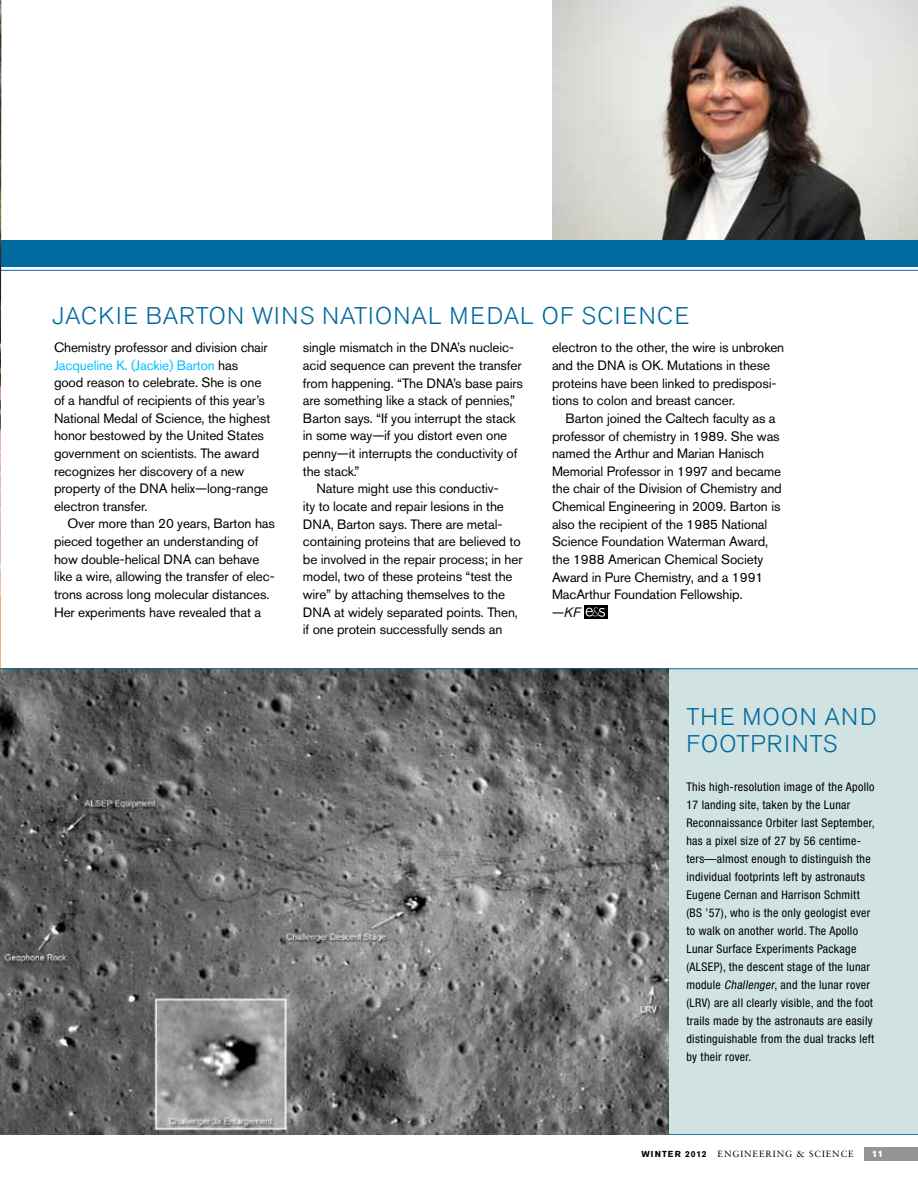
<style>
.page{position:relative;width:918px;height:1188px;background:#fff}
.page>*{position:absolute;margin:0;border:0;box-sizing:border-box;transform-origin:0 0}
.t1{font:300 24px/27px "Akzidenz Grotesk Pro";letter-spacing:.06em;color:#006a9e}
.t2{font:13.5px/17.7px "Akzidenz Grotesk Pro";letter-spacing:-.01em;color:#000}
.t3{font:condensed 12px/18px "Helvetica Neue";letter-spacing:.025em;color:#000}
.t4{font:9px "Sabon LT Std";letter-spacing:.1em;color:#000}
.t5{font:9px "Akzidenz Grotesk Pro Super";color:#fff}
.s1{color:#00bfff}
.s2{font-style:italic}
.s3{font-family:"Akzidenz Grotesk Pro";font-weight:700;font-size:8.7px}
</style>
<div class="page">
<img style="left:552px;top:0;width:366px;height:240px">
<div style="left:0;top:240px;width:918px;height:27px;background:#006a9e"></div>
<hr style="left:0;top:270px;width:918px;height:1px;background:#006a9e">
<div style="left:864px;top:1147px;width:54px;height:14px;background:#939598"></div>
<div style="left:584px;top:605px;width:23px;height:14px;background:#000"></div>
<svg style="left:586px;top:607px;width:19px;height:10px"></svg>
<hr style="left:0;top:1134px;width:918px;height:1px;background:#006a9e">
<img style="left:0;top:0;width:1px;height:668px">
<div style="left:650px;top:669px;width:268px;height:465px;background:#d0e2e1"></div>
<img style="left:0;top:669px;width:668px;height:466px">
<hr style="left:0;top:668px;width:918px;height:1px;background:#006a9e">
<h1 class="t1" style="left:53px;top:302px;width:638px">JACKIE BARTON WINS NATIONAL MEDAL OF SCIENCE</h1>
<p class="t2" style="left:54px;top:339px;width:218px">Chemistry professor and division chair <span class="s1">Jacqueline K. (Jackie) Barton</span> has good reason to celebrate. She is one of a handful of recipients of this year’s National Medal of Science, the highest honor bestowed by the United States government on scientists. The award recognizes her discovery of a new property of the DNA helix—long-range electron transfer.</p>
<p class="t2" style="left:54px;top:515px;width:223px;text-indent:14px">Over more than 20 years, Barton has pieced together an understanding of how double-helical DNA can behave like a wire, allowing the transfer of elec&shy;trons across long molecular distances.<br>H er experiments have revealed that a</p>
<p class="t2" style="left:303px;top:339px;width:213px">single mismatch in the DNA’s nucleic-</p>
<p class="t2" style="left:303px;top:356px;width:220px">acid sequence can prevent the transfer</p>
<p class="t2" style="left:303px;top:374px;width:222px">from happening. “The DNA’s base pairs</p>
<p class="t2" style="left:303px;top:392px;width:214px">are something like a stack of pennies,”</p>
<p class="t2" style="left:303px;top:409px;width:214px">Barton says. “If you interrupt the stack</p>
<p class="t2" style="left:303px;top:427px;width:206px">in some way—if you distort even one</p>
<p class="t2" style="left:303px;top:444px;width:216px">penny—it interrupts the conductivity of</p>
<p class="t2" style="left:303px;top:462px;width:58px">the stack.”</p>
<p class="t2" style="left:316px;top:480px;width:184px">Nature might use this conductiv-</p>
<p class="t2" style="left:303px;top:497px;width:203px">ity to locate and repair lesions in the</p>
<p class="t2" style="left:303px;top:515px;width:201px">DNA, Barton says. There are metal-</p>
<p class="t2" style="left:303px;top:533px;width:219px">containing proteins that are believed to</p>
<p class="t2" style="left:303px;top:550px;width:221px">be involved in the repair process; in her</p>
<p class="t2" style="left:303px;top:568px;width:211px">model, two of these proteins “test the</p>
<p class="t2" style="left:303px;top:586px;width:204px">wire” by attaching themselves to the</p>
<p class="t2" style="left:303px;top:603px;width:217px">DNA at widely separated points. Then,</p>
<p class="t2" style="left:303px;top:621px;width:201px">if one protein successfully sends an</p>
<p class="t2" style="left:552px;top:339px;width:234px">electron to the other, the wire is unbroken and the DNA is OK. Mutations in these proteins have been linked to predisposi&shy;tions to colon and breast cancer.</p>
<p class="t2" style="left:552px;top:409px;width:231px;text-indent:14px">Barton joined the Caltech faculty as a professor of chemistry in 1989. She was named the Arthur and Marian Hanisch Memorial Professor in 1997 and became the chair of the Division of Chemistry and Chemical Engineering in 2009. Barton is also the recipient of the 1985 National Science Foundation Waterman Award, the 1988 American Chemical Society Award in Pure Chemistry, and a 1991<br>MacArthur Foundation Fellowship.<br>—<span class="s2">KF</span></p>
<h1 class="t1" style="left:687px;top:703px;width:191px">THE MOON AND<br>FOOTPR INTS</h1>
<p class="t3" style="left:686px;top:778px;width:190px">This high-resolution image of the Apollo 17 landing site, taken by the Lunar Reconnaissance Orbiter last September, has a pixel size of 27 by 56 centime&shy;ters—almost enough to distinguish the individual footprints left by astronauts Eugene Cernan and Harrison Schmitt (BS ’57), who is the only geologist ever to walk on another world. The Apollo Lunar Surface Experiments Package (ALSEP), the descent stage of the lunar module <span class="s2">Challenger</span>, and the lunar rover (LRV) are all clearly visible, and the foot trails made by the astronauts are easily distinguishable from the dual tracks left by their rover.</p>
<p class="t4" style="left:642px;top:1149px;width:214px"><span class="s3">WINTER 2012</span> ENGINEERING &amp; SCIENCE</p>
<p class="t5" style="left:872px;top:1148px;width:13px">11</p>
</div>
